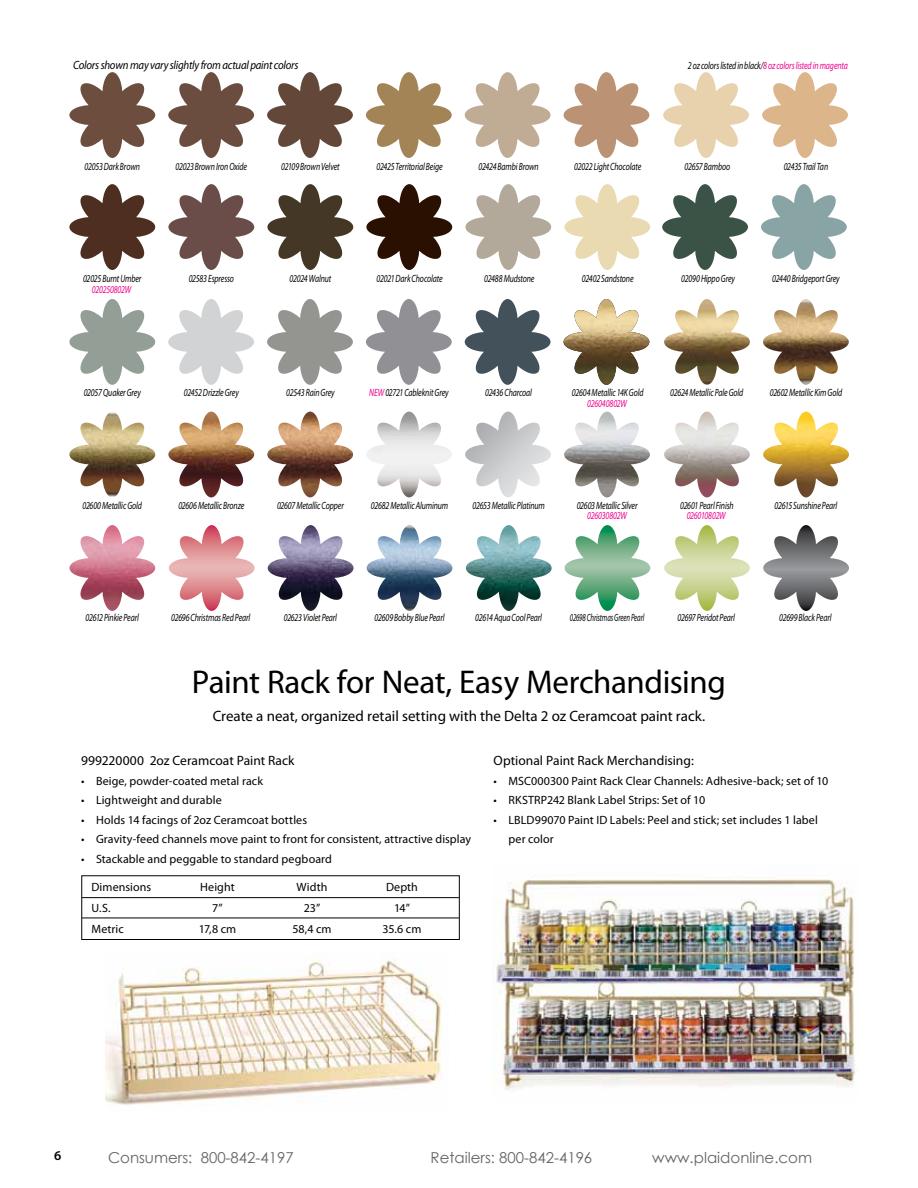
<style>
.page{position:relative;width:918px;height:1188px;background:#fff}
.page>*{position:absolute;margin:0;border:0;box-sizing:border-box;transform-origin:0 0}
.t1{font:33px "Myriad Pro";letter-spacing:-.015em;color:#000}
.t2{font:15px "Myriad Pro";color:#000}
.t3{font:15px "Century Gothic";color:#636466}
.t4{font:13.5px "Myriad Pro";color:#000}
.t5{font:600 13.5px "Myriad Pro";color:#000}
.t6{font:12px/19.5px "Myriad Pro";letter-spacing:.005em;color:#000}
.t7{font:italic 12px "Myriad Pro";letter-spacing:-.02em;color:#000;scale:.9 1}
.t8{font:italic 10.5px "Myriad Pro";letter-spacing:-.015em;color:#000;scale:.75 1}
.t9{font:italic 10.5px "Myriad Pro";letter-spacing:-.015em;color:#ec008c;scale:.75 1}
.t10{font:italic 10.5px "Myriad Pro";letter-spacing:-.015em;color:#000;scale:.65 1}
.t11{font:italic 10.5px "Myriad Pro";letter-spacing:-.04em;color:#000;scale:.75 1}
.s1{color:#000}
.s2{color:#ec008c}
</style>
<div class="page">
<div style="left:81px;top:875px;width:379px;height:65px;border:1px solid #000"></div>
<hr style="left:82px;top:897px;width:377px;height:1px;background:#000">
<hr style="left:82px;top:918px;width:377px;height:1px;background:#000">
<svg style="left:69px;top:72px;width:86px;height:86px"></svg>
<svg style="left:168px;top:72px;width:86px;height:86px"></svg>
<svg style="left:267px;top:72px;width:86px;height:86px"></svg>
<svg style="left:366px;top:72px;width:86px;height:86px"></svg>
<svg style="left:465px;top:72px;width:86px;height:86px"></svg>
<svg style="left:564px;top:72px;width:85px;height:86px"></svg>
<svg style="left:663px;top:72px;width:86px;height:86px"></svg>
<svg style="left:762px;top:72px;width:86px;height:86px"></svg>
<svg style="left:69px;top:184px;width:86px;height:86px"></svg>
<svg style="left:168px;top:184px;width:86px;height:86px"></svg>
<svg style="left:267px;top:184px;width:86px;height:86px"></svg>
<svg style="left:366px;top:184px;width:86px;height:86px"></svg>
<svg style="left:465px;top:184px;width:86px;height:86px"></svg>
<svg style="left:564px;top:184px;width:86px;height:86px"></svg>
<svg style="left:662px;top:184px;width:86px;height:86px"></svg>
<svg style="left:761px;top:184px;width:86px;height:86px"></svg>
<svg style="left:69px;top:299px;width:86px;height:86px"></svg>
<svg style="left:168px;top:299px;width:86px;height:86px"></svg>
<svg style="left:267px;top:299px;width:86px;height:86px"></svg>
<svg style="left:366px;top:299px;width:86px;height:86px"></svg>
<svg style="left:465px;top:299px;width:86px;height:86px"></svg>
<img style="left:564px;top:299px;width:85px;height:86px">
<img style="left:664px;top:299px;width:86px;height:86px">
<img style="left:763px;top:299px;width:86px;height:86px">
<img style="left:69px;top:413px;width:86px;height:83px">
<img style="left:168px;top:412px;width:86px;height:85px">
<img style="left:267px;top:412px;width:86px;height:85px">
<img style="left:366px;top:412px;width:86px;height:85px">
<img style="left:465px;top:412px;width:86px;height:85px">
<img style="left:564px;top:412px;width:86px;height:85px">
<img style="left:664px;top:412px;width:86px;height:85px">
<img style="left:763px;top:412px;width:86px;height:85px">
<img style="left:106px;top:958px;width:336px;height:147px">
<img style="left:493px;top:877px;width:362px;height:213px">
<svg style="left:664px;top:525px;width:86px;height:86px"></svg>
<img style="left:69px;top:525px;width:86px;height:86px">
<img style="left:268px;top:525px;width:86px;height:86px">
<img style="left:367px;top:525px;width:85px;height:86px">
<img style="left:466px;top:525px;width:86px;height:86px">
<svg style="left:169px;top:525px;width:86px;height:86px"></svg>
<svg style="left:565px;top:525px;width:85px;height:86px"></svg>
<svg style="left:763px;top:525px;width:86px;height:86px"></svg>
<p class="t7" style="left:73px;top:58px;width:252px">Colors shown may vary slightly from actual paint colors</p>
<p class="t9" style="left:688px;top:59px;width:215px"><span class="s1">2 oz colors listed in black/</span>8 oz colors listed in magenta</p>
<p class="t8" style="left:85px;top:160px;width:75px">02053 Dark Brown</p>
<p class="t8" style="left:176px;top:160px;width:97px">02023 Brown Iron Oxide</p>
<p class="t8" style="left:281px;top:160px;width:79px">02109 Brown Velvet</p>
<p class="t8" style="left:376px;top:160px;width:90px">02425 Territorial Beige</p>
<p class="t8" style="left:479px;top:160px;width:82px">02424 Bambi Brown</p>
<p class="t8" style="left:574px;top:160px;width:91px">02022 Light Chocolate</p>
<p class="t8" style="left:685px;top:160px;width:63px">02657 Bamboo</p>
<p class="t11" style="left:784px;top:160px;width:61px">02435 Trail Tan</p>
<p class="t8" style="left:83px;top:272px;width:79px">02025 Burnt Umber</p>
<p class="t9" style="left:92px;top:283px;width:54px">020250802W</p>
<p class="t8" style="left:189px;top:272px;width:62px">02583 Espresso</p>
<p class="t8" style="left:290px;top:272px;width:57px">02024 Walnut</p>
<p class="t8" style="left:377px;top:272px;width:90px">02021 Dark Chocolate</p>
<p class="t8" style="left:484px;top:272px;width:69px">02488 Mudstone</p>
<p class="t8" style="left:582px;top:272px;width:70px">02402 Sandstone</p>
<p class="t8" style="left:681px;top:272px;width:73px">02090 Hippo Grey</p>
<p class="t8" style="left:772px;top:272px;width:92px">02440 Bridgeport Grey</p>
<p class="t8" style="left:84px;top:386px;width:78px">02057 Quaker Grey</p>
<p class="t8" style="left:184px;top:386px;width:75px">02452 Drizzle Grey</p>
<p class="t8" style="left:286px;top:386px;width:66px">02543 Rain Grey</p>
<p class="t8" style="left:369px;top:386px;width:107px"><span class="s2">NEW</span> 02721 Cableknit Grey</p>
<p class="t8" style="left:485px;top:386px;width:64px">02436 Charcoal</p>
<p class="t8" style="left:572px;top:386px;width:97px">02604 Metallic 14K Gold</p>
<p class="t9" style="left:587px;top:397px;width:55px">026040802W</p>
<p class="t8" style="left:670px;top:386px;width:99px">02624 Metallic Pale Gold</p>
<p class="t8" style="left:770px;top:386px;width:98px">02602 Metallic Kim Gold</p>
<p class="t8" style="left:82px;top:499px;width:81px">02600 Metallic Gold</p>
<p class="t8" style="left:178px;top:499px;width:90px">02606 Metallic Bronze</p>
<p class="t8" style="left:277px;top:499px;width:91px">02607 Metallic Copper</p>
<p class="t8" style="left:371px;top:499px;width:105px">02682 Metallic Aluminum</p>
<p class="t8" style="left:472px;top:499px;width:98px">02653 Metallic Platinum</p>
<p class="t8" style="left:577px;top:499px;width:83px">02603 Metallic Silver</p>
<p class="t9" style="left:587px;top:509px;width:54px">026030802W</p>
<p class="t8" style="left:680px;top:499px;width:73px">02601 Pearl Finish</p>
<p class="t9" style="left:687px;top:509px;width:54px">026010802W</p>
<p class="t8" style="left:775px;top:499px;width:85px">02615 Sunshine Pearl</p>
<p class="t8" style="left:86px;top:611px;width:73px">02612 Pinkie Pearl</p>
<p class="t8" style="left:171px;top:611px;width:107px">02696 Christmas Red Pearl</p>
<p class="t8" style="left:284px;top:611px;width:73px">02623 Violet Pearl</p>
<p class="t8" style="left:375px;top:611px;width:95px">02609 Bobby Blue Pearl</p>
<p class="t8" style="left:475px;top:611px;width:90px">02614 Aqua Cool Pearl</p>
<p class="t10" style="left:570px;top:611px;width:116px">02698 Christmas Green Pearl</p>
<p class="t8" style="left:678px;top:611px;width:78px">02697 Peridot Pearl</p>
<p class="t8" style="left:779px;top:611px;width:71px">02699 Black Pearl</p>
<h1 class="t1" style="left:192px;top:662px;width:536px">Paint Rack for Neat, Easy Merchandising</h1>
<h2 class="t2" style="left:213px;top:707px;width:494px">Create a neat, organized retail setting with the Delta 2 oz Ceramcoat paint rack.</h2>
<p class="t4" style="left:81px;top:752px;width:215px">999220000 2oz Ceramcoat Paint Rack</p>
<p class="t6" style="left:81px;top:771px;width:184px">• Beige, powder-coated metal rack</p>
<p class="t6" style="left:81px;top:790px;width:142px">• Lightweight and durable</p>
<p class="t6" style="left:81px;top:810px;width:228px">• Holds 14 facings of 2oz Ceramcoat bottles</p>
<p class="t6" style="left:81px;top:829px;width:392px">• Gravity-feed channels move paint to front for consistent, attractive display</p>
<p class="t6" style="left:81px;top:849px;width:253px">• Stackable and peggable to standard pegboard</p>
<p class="t6" style="left:92px;top:877px;width:61px">Dimensions</p>
<p class="t6" style="left:200px;top:877px;width:36px">Height</p>
<p class="t6" style="left:297px;top:877px;width:32px">Width</p>
<p class="t6" style="left:386px;top:877px;width:33px">Depth</p>
<p class="t6" style="left:92px;top:898px;width:21px">U.S.</p>
<p class="t6" style="left:212px;top:898px;width:12px">7”</p>
<p class="t6" style="left:304px;top:898px;width:18px">23”</p>
<p class="t6" style="left:394px;top:898px;width:17px">14”</p>
<p class="t6" style="left:92px;top:919px;width:34px">Metric</p>
<p class="t6" style="left:199px;top:919px;width:39px">17,8 cm</p>
<p class="t6" style="left:292px;top:919px;width:41px">58,4 cm</p>
<p class="t6" style="left:383px;top:919px;width:40px">35.6 cm</p>
<p class="t4" style="left:494px;top:752px;width:202px">Optional Paint Rack Merchandising:</p>
<p class="t6" style="left:494px;top:771px;width:336px">• MSC000300 Paint Rack Clear Channels: Adhesive-back; set of 10</p>
<p class="t6" style="left:494px;top:790px;width:213px">• RKSTRP242 Blank Label Strips: Set of 10</p>
<p class="t6" style="left:509px;top:810px;width:311px;text-indent:-15px">• LBLD99070 Paint ID Labels: Peel and stick; set includes 1 label per color</p>
<p class="t5" style="left:54px;top:1147px;width:9px">6</p>
<h2 class="t3" style="left:108px;top:1149px;width:187px">Consumers: 800-842-4197</h2>
<h2 class="t3" style="left:431px;top:1149px;width:163px">Retailers: 800-842-4196</h2>
<h2 class="t3" style="left:652px;top:1149px;width:161px">www.plaidonline.com</h2>
</div>
